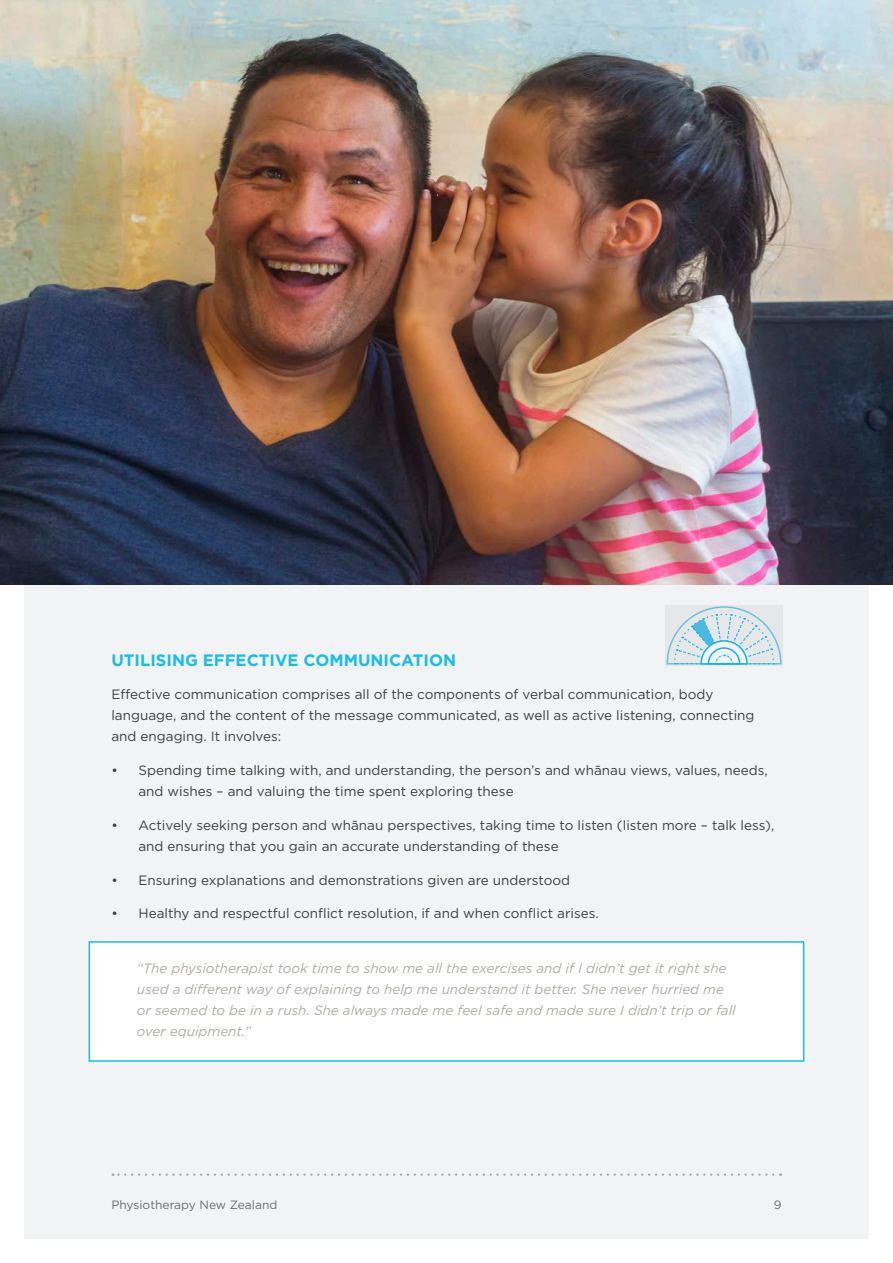
<style>
.page{position:relative;width:893px;height:1263px;background:#fff}
.page>*{position:absolute;margin:0;border:0;box-sizing:border-box;transform-origin:0 0}
.t1{font:700 16.5px "Gotham";color:#1abde9}
.t2{font:13.5px/21px "Gotham";color:#3e3e3f}
.t3{font:italic 13.5px/21px "Gotham";color:#b0aca6}
.t4{font:12px "Gotham";color:#6c6d70}
</style>
<div class="page">
<div style="left:25px;top:25px;width:843px;height:1213px;background:#f2f3f4"></div>
<div style="left:89px;top:941px;width:715px;height:121px;background:#fff;border:2px solid #1abde9"></div>
<img style="left:0;top:0;width:893px;height:585px">
<svg style="left:666px;top:605px;width:116px;height:60px"></svg>
<svg style="left:113px;top:1173px;width:660px;height:3px"></svg>
<p class="t1" style="left:111px;top:649px;width:346px">UTILISING EFFECTIVE COMMUNICATION</p>
<p class="t2" style="left:111px;top:684px;width:645px">Effective communication comprises all of the components of verbal communication, body language, and the content of the message communicated, as well as active listening, connecting and engaging. It involves:</p>
<p class="t2" style="left:138px;top:759px;width:631px;text-indent:-27px">• Spending time talking with, and understanding, the person’s and whānau views, values, needs, and wishes – and valuing the time spent exploring these</p>
<p class="t2" style="left:138px;top:814px;width:637px;text-indent:-27px">• Actively seeking person and whānau perspectives, taking time to listen (listen more – talk less), and ensuring that you gain an accurate understanding of these</p>
<p class="t2" style="left:111px;top:869px;width:460px">• Ensuring explanations and demonstrations given are understood</p>
<p class="t2" style="left:111px;top:903px;width:489px">• Healthy and respectful conflict resolution, if and when conflict arises.</p>
<p class="t3" style="left:137px;top:957px;width:600px">“The physiotherapist took time to show me all the exercises and if I didn’t get it right she used a different way of explaining to help me understand it better. She never hurried me or seemed to be in a rush. She always made me feel safe and made sure I didn’t trip or fall over equipment.”</p>
<p class="t4" style="left:111px;top:1197px;width:167px">Physiotherapy New Zealand</p>
<p class="t4" style="left:774px;top:1197px;width:9px">9</p>
</div>
